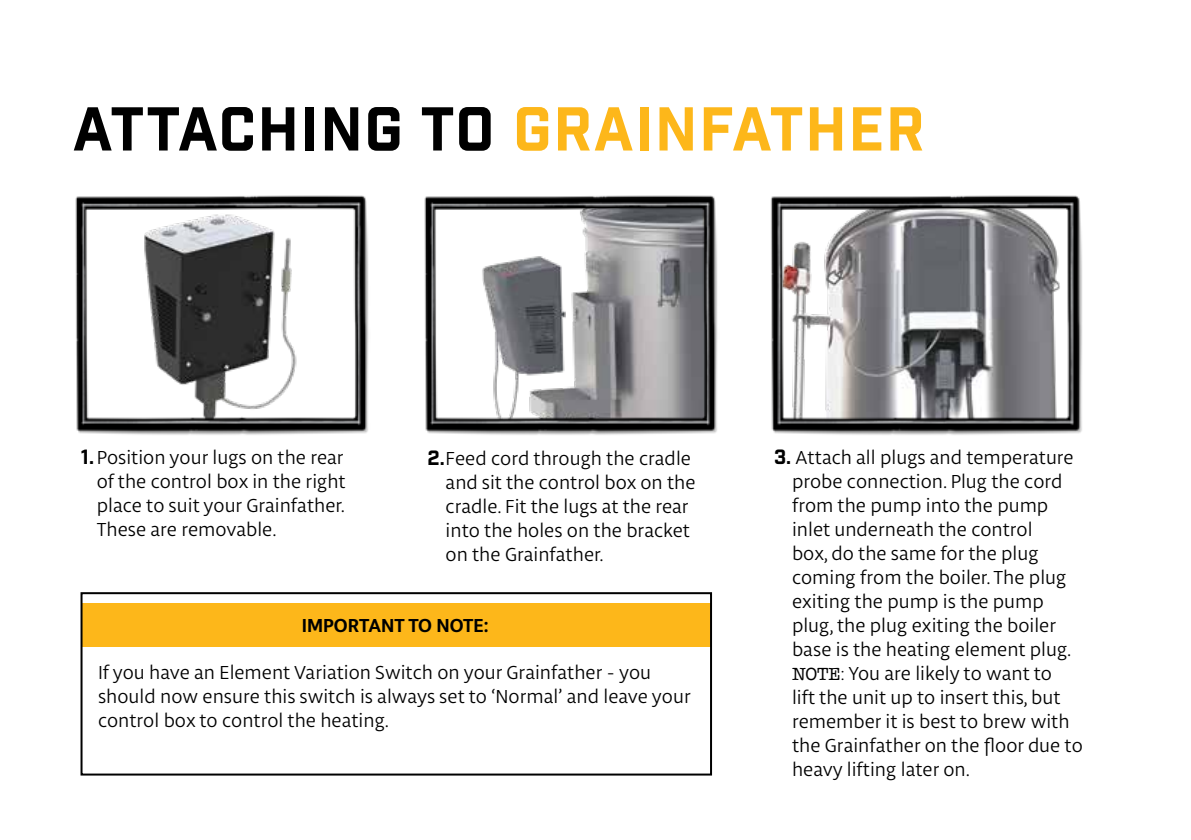
<style>
.page{position:relative;width:1191px;height:840px;background:#fff}
.page>*{position:absolute;margin:0;border:0;box-sizing:border-box;transform-origin:0 0}
.t1{font:60px "Industry Inc Base";letter-spacing:.025em;color:#000}
.t2{font:20px/24px "Libertad";color:#000}
.t3{font:700 20px "Libertad";color:#000}
.s1{color:#fdb71a}
.s2{font-family:"Industry Inc Base"}
.s3{font-family:"American Typewriter";font-size:18px}
.s4{font-size:18px}
</style>
<div class="page">
<div style="left:83px;top:603px;width:629px;height:43px;background:#fdb71a"></div>
<img style="left:771px;top:195px;width:311px;height:240px">
<img style="left:424px;top:195px;width:294px;height:240px">
<img style="left:75px;top:195px;width:294px;height:240px">
<div style="left:81px;top:592px;width:631px;height:183px;border:2px solid #000"></div>
<h1 class="t1" style="left:73px;top:93px;width:853px">ATTACHING TO <span class="s1">GRAINFATHER</span></h1>
<p class="t2" style="left:445px;top:445px;width:251px;text-indent:-18px"><span class="s2">2.</span>Feed cord through the cradle and sit the control box on the cradle. Fit the lugs at the rear into the holes on the bracket on the Grainfather.</p>
<p class="t2" style="left:792px;top:445px;width:292px;text-indent:-18px"><span class="s2">3.</span> Attach all plugs and temperature probe connection. Plug the cord from the pump into the pump inlet underneath the control<br>box, do the same for the plug coming from the boiler. The plug exiting the pump is the pump plug, the plug exiting the boiler base is the heating element plug.<br><span class="s3">NOTE</span><span class="s4">:</span> You are likely to want to<br>lift the unit up to insert this, but remember it is best to brew with the Grainfather on the floor due to heavy lifting later on.</p>
<p class="t2" style="left:97px;top:445px;width:250px;text-align:justify;text-indent:-16px"><span class="s2">1.</span> Position your lugs on the rear of the control box in the right place to suit your Grainfather.<br>These are removable.</p>
<p class="t3" style="left:302px;top:611px;width:188px">IMPORTANT TO NOTE:</p>
<p class="t2" style="left:98px;top:660px;width:594px">If you have an Element Variation Switch on your Grainfather - you should now ensure this switch is always set to ‘Normal’ and leave your control box to control the heating.</p>
</div>
